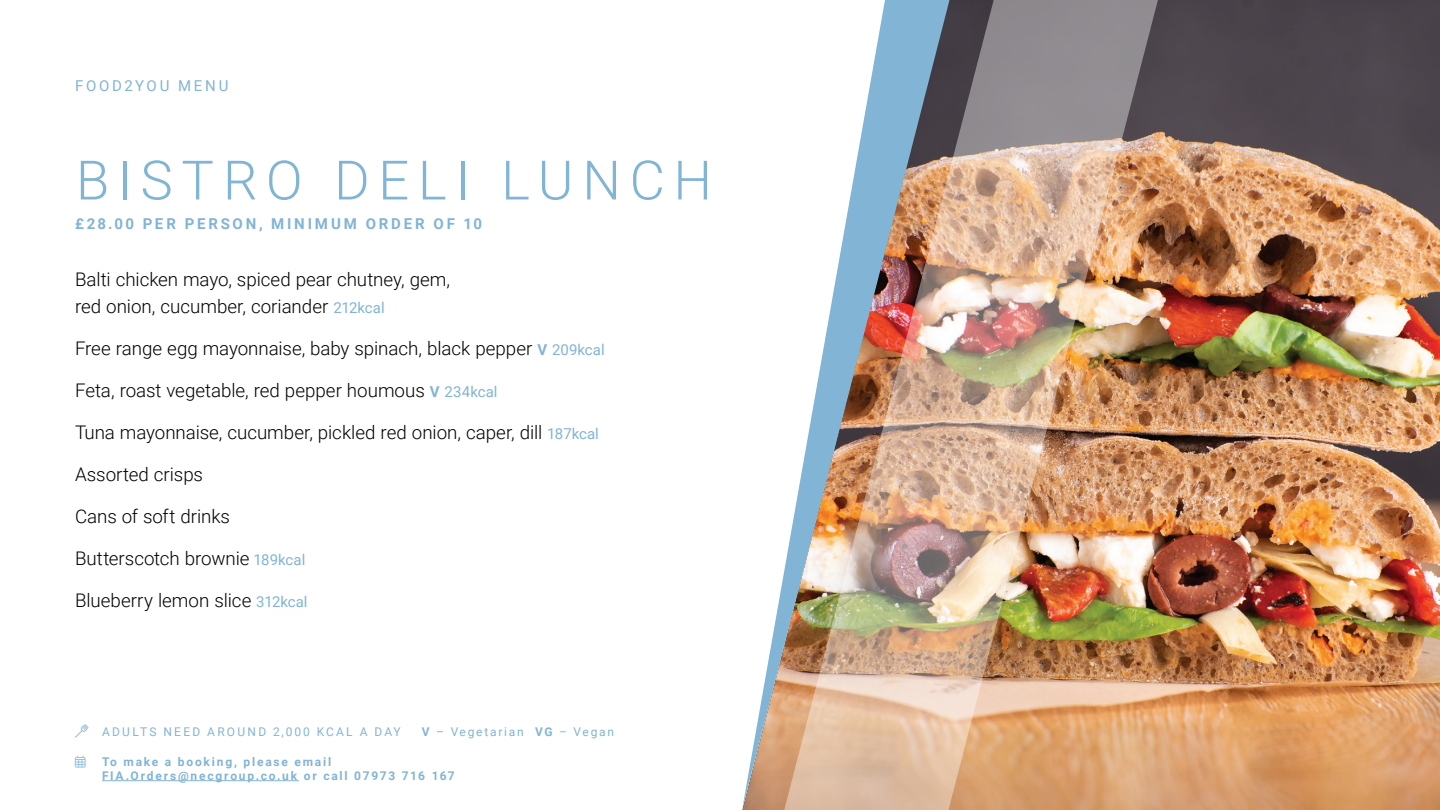
<style>
.page{position:relative;width:1440px;height:810px;background:#fff}
.page>*{position:absolute;margin:0;border:0;box-sizing:border-box;transform-origin:0 0}
.t1{font:300 54.38px "Roboto";letter-spacing:.16em;color:#81b4d5}
.t2{font:300 18.75px/27px "Roboto";color:#000}
.t3{font:700 15px "Roboto";letter-spacing:.19em;color:#81b4d5}
.t4{font:15px "Roboto";letter-spacing:.18em;color:#81b4d5}
.t5{font:700 12px/14.2px "Roboto";letter-spacing:.15em;color:#81b4d5}
.t6{font:12px "Roboto";letter-spacing:.185em;color:#81b4d5}
.t7{font:12px "Roboto";letter-spacing:.16em;color:#81b4d5}
.s1{font-weight:400;font-size:15px;color:#81b4d5}
.s2{font-weight:700;font-size:15px;color:#81b4d5}
.s3{font-weight:700}
</style>
<div class="page">
<img style="left:1173px;top:0;width:267px;height:810px">
<img style="left:949px;top:0;width:224px;height:810px">
<img style="left:742px;top:0;width:207px;height:810px">
<hr style="left:102px;top:780px;width:197px;height:1px;background:#81b4d5">
<p class="t4" style="left:75px;top:75px;width:155px">FOOD2YOU MENU</p>
<p class="t1" style="left:76px;top:142px;width:638px">BISTRO DELI LUNCH</p>
<p class="t3" style="left:75px;top:214px;width:408px">£28.00 PER PERSON, MINIMUM ORDER OF 10</p>
<p class="t2" style="left:75px;top:266px;width:377px">Balti chicken mayo, spiced pear chutney, gem, red onion, cucumber, coriander <span class="s1">212kcal</span></p>
<p class="t2" style="left:75px;top:335px;width:531px">Free range egg mayonnaise, baby spinach, black pepper <span class="s2">V</span> <span class="s1">209kcal</span></p>
<p class="t2" style="left:75px;top:377px;width:424px">Feta, roast vegetable, red pepper houmous <span class="s2">V</span> <span class="s1">234kcal</span></p>
<p class="t2" style="left:75px;top:419px;width:525px">Tuna mayonnaise, cucumber, pickled red onion, caper, dill <span class="s1">187kcal</span></p>
<p class="t2" style="left:75px;top:461px;width:130px">Assorted crisps</p>
<p class="t2" style="left:75px;top:503px;width:156px">Cans of soft drinks</p>
<p class="t2" style="left:75px;top:545px;width:232px">Butterscotch brownie <span class="s1">189kcal</span></p>
<p class="t2" style="left:75px;top:587px;width:234px">Blueberry lemon slice <span class="s1">312kcal</span></p>
<p class="t6" style="left:102px;top:723px;width:300px">ADULTS NEED AROUND 2,000 KCAL A DAY</p>
<p class="t7" style="left:422px;top:723px;width:194px"><span class="s3">V</span> – Vegetarian <span class="s3">VG</span> – Vegan</p>
<p class="t5" style="left:102px;top:754px;width:354px;text-indent:-27px">▲ To make a booking, please email<br>FIA.Orders@necgroup.co.uk or call 07973 716 167</p>
</div>
